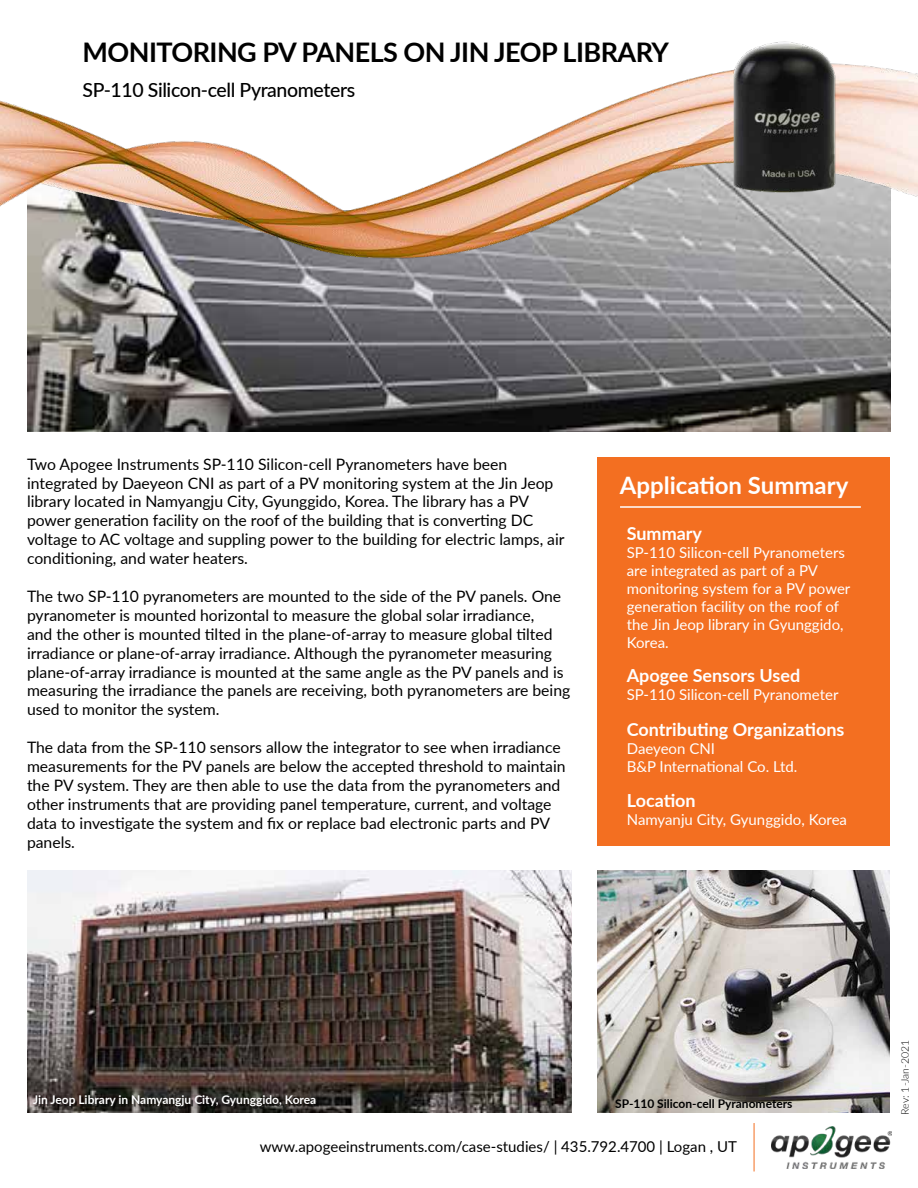
<style>
.page{position:relative;width:918px;height:1188px;background:#fff}
.page>*{position:absolute;margin:0;border:0;box-sizing:border-box;transform-origin:0 0}
.t1{font:700 27px "Lato";letter-spacing:-.02em;color:#000}
.t2{font:700 24px "Lato";color:#fff}
.t3{font:500 19.5px "Lato";letter-spacing:-.02em;color:#000}
.t4{font:700 18px "Lato";color:#fff}
.t5{font:15.75px/18.9px "Lato";color:#000}
.t6{font:15px/18px "Lato";color:#fff}
.t7{font:15px "Lato";color:#000}
.t8{font:700 12px "Lato";color:#fff}
.t9{font:700 12px "Lato";color:#000}
.t10{font:300 10.5px "Lato";color:#000}
</style>
<div class="page">
<img style="left:27px;top:265px;width:864px;height:166px">
<div style="left:597px;top:457px;width:293px;height:388px;background:#f36f21"></div>
<hr style="left:620px;top:506px;width:241px;height:2px;background:#fff">
<img style="left:27px;top:871px;width:545px;height:242px">
<img style="left:597px;top:871px;width:293px;height:242px">
<div style="left:34px;top:1097px;width:285px;height:12px;background:#000;opacity:.75"></div>
<img style="left:771px;top:1126px;width:120px;height:42px">
<hr style="left:754px;top:1123px;width:1px;height:48px;background:#f36f21">
<img style="left:0;top:70px;width:918px;height:195px">
<img style="left:676px;top:41px;width:220px;height:189px">
<h1 class="t1" style="left:83px;top:33px;width:588px">MONITORING PV PANELS ON JIN JEOP LIBRARY</h1>
<p class="t3" style="left:83px;top:76px;width:274px">SP-110 Silicon-cell Pyranometers</p>
<p class="t5" style="left:27px;top:454px;width:539px">Two Apogee Instruments SP-110 Silicon-cell Pyranometers have been integrated by Daeyeon CNI as part of a PV monitoring system at the Jin Jeop library located in Namyangju City, Gyunggido, Korea. The library has a PV power generation facility on the roof of the building that is converting DC voltage to AC voltage and suppling power to the building for electric lamps, air conditioning, and water heaters.</p>
<p class="t5" style="left:27px;top:586px;width:545px">The two SP-110 pyranometers are mounted to the side of the PV panels. One pyranometer is mounted horizontal to measure the global solar irradiance,<br>and the other is mounted tilted in the plane-of-array to measure global tilted irradiance or plane-of-array irradiance. Although the pyranometer measuring plane-of-array irradiance is mounted at the same angle as the PV panels and is measuring the irradiance the panels are receiving, both pyranometers are being used to monitor the system.</p>
<p class="t5" style="left:27px;top:737px;width:540px">The data from the SP-110 sensors allow the integrator to see when irradiance measurements for the PV panels are below the accepted threshold to maintain the PV system. They are then able to use the data from the pyranometers and other instruments that are providing panel temperature, current, and voltage data to investigate the system and fix or replace bad electronic parts and PV panels.</p>
<h2 class="t2" style="left:620px;top:467px;width:230px">Application Summary</h2>
<p class="t4" style="left:627px;top:521px;width:77px">Summary</p>
<p class="t6" style="left:627px;top:543px;width:225px">SP-110 Silicon-cell Pyranometers are integrated as part of a PV monitoring system for a PV power generation facility on the roof of the Jin Jeop library in Gyunggido,<br>Korea.</p>
<p class="t4" style="left:627px;top:663px;width:175px">Apogee Sensors Used</p>
<p class="t6" style="left:627px;top:685px;width:213px">SP-110 Silicon-cell Pyranometer</p>
<p class="t4" style="left:627px;top:716px;width:219px">Contributing Organizations</p>
<p class="t6" style="left:627px;top:739px;width:172px">Daeyeon CNI<br>B&amp;P International Co. Ltd.</p>
<p class="t4" style="left:627px;top:788px;width:70px">Location</p>
<p class="t6" style="left:627px;top:810px;width:222px">Namyanju City, Gyunggido, Korea</p>
<p class="t8" style="left:33px;top:1091px;width:285px">Jin Jeop Library in Namyangju City, Gyunggido, Korea</p>
<p class="t9" style="left:615px;top:1095px;width:179px">SP-110 Silicon-cell Pyranometers</p>
<p class="t7" style="left:260px;top:1136px;width:479px">www.apogeeinstruments.com/case-studies/ | 435.792.4700 | Logan , UT</p>
<p class="t10" style="left:898px;top:1115px;width:76px;rotate:-90deg">Rev: 1-Jan-2021</p>
</div>
